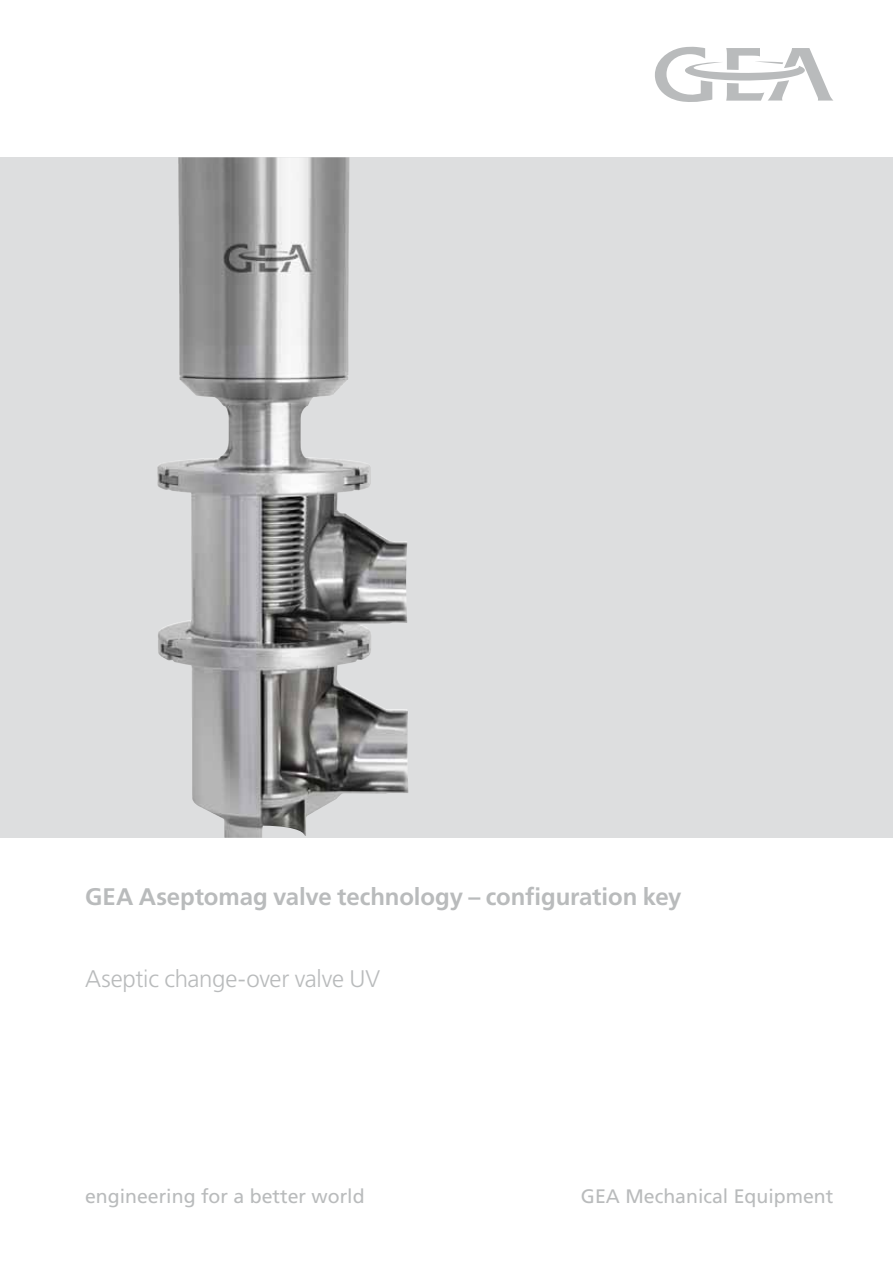
<style>
.page{position:relative;width:893px;height:1263px;background:#fff}
.page>*{position:absolute;margin:0;border:0;box-sizing:border-box;transform-origin:0 0}
.t1{font:700 24px "Frutiger";letter-spacing:-.005em;color:#b9bbbc}
.t2{font:300 24px "Frutiger";letter-spacing:-.015em;color:#b9bbbc}
.t3{font:19.5px "Frutiger";color:#b9bbbc}
</style>
<div class="page">
<svg style="left:655px;top:47px;width:178px;height:55px"></svg>
<div style="left:0;top:157px;width:893px;height:681px;background:#dddedf"></div>
<img style="left:157px;top:157px;width:252px;height:681px">
<p class="t1" style="left:85px;top:882px;width:598px">GEA Aseptomag valve technology – configuration key</p>
<p class="t2" style="left:85px;top:965px;width:297px">Aseptic change-over valve UV</p>
<p class="t3" style="left:85px;top:1185px;width:281px">engineering for a better world</p>
<p class="t3" style="left:581px;top:1185px;width:254px">GEA Mechanical Equipment</p>
</div>
